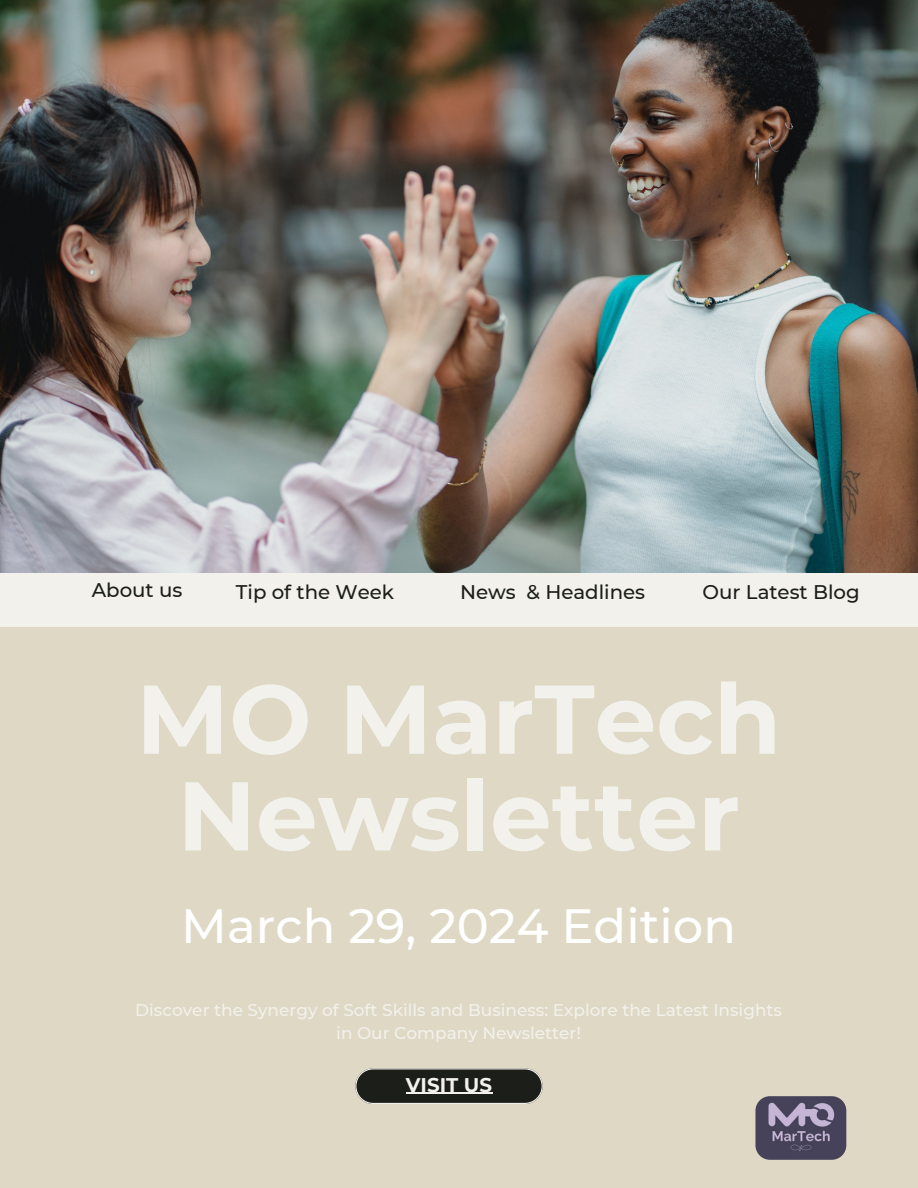
<style>
.page{position:relative;width:918px;height:1188px;background:#ded8c5}
.page>*{position:absolute;margin:0;border:0;box-sizing:border-box;transform-origin:0 0}
.t1{font:700 97.5px/96.8px "Montserrat";color:#f2f1eb;text-align:center}
.t2{font:500 48px "Montserrat";color:#fff}
.t3{font:500 19.8px "Montserrat";color:#1c1e1a}
.t4{font:700 19.8px "Montserrat";color:#f2f1eb}
.t5{font:500 16.95px/23.7px "Montserrat";color:#f2f1eb;text-align:center}
</style>
<div class="page">
<svg style="left:355px;top:1068px;width:188px;height:36px;background:#363733"></svg>
<div style="left:0;top:560px;width:918px;height:67px;background:#f2f1eb"></div>
<img style="left:0;top:0;width:918px;height:572px">
<img style="left:755px;top:1096px;width:91px;height:64px;border-radius:15px">
<hr style="left:406px;top:1093px;width:86px;height:1px;background:#f2f1eb">
<h4 class="t3" style="left:92px;top:578px;width:92px">About us</h4>
<h4 class="t3" style="left:236px;top:580px;width:160px">Tip of the Week</h4>
<h1 class="t3" style="left:460px;top:580px;width:187px">News &amp; Headlines</h1>
<h4 class="t3" style="left:703px;top:580px;width:159px">Our Latest Blog</h4>
<p class="t1" style="left:136px;top:670px;width:647px">MO MarTech<br>Newsletter</p>
<p class="t2" style="left:181px;top:897px;width:556px">March 29, 2024 Edition</p>
<h3 class="t5" style="left:135px;top:998px;width:648px">Discover the Synergy of Soft Skills and Business: Explore the Latest Insights in Our Company Newsletter!</h3>
<h2 class="t4" style="left:406px;top:1072px;width:88px">VISIT US</h2>
</div>
